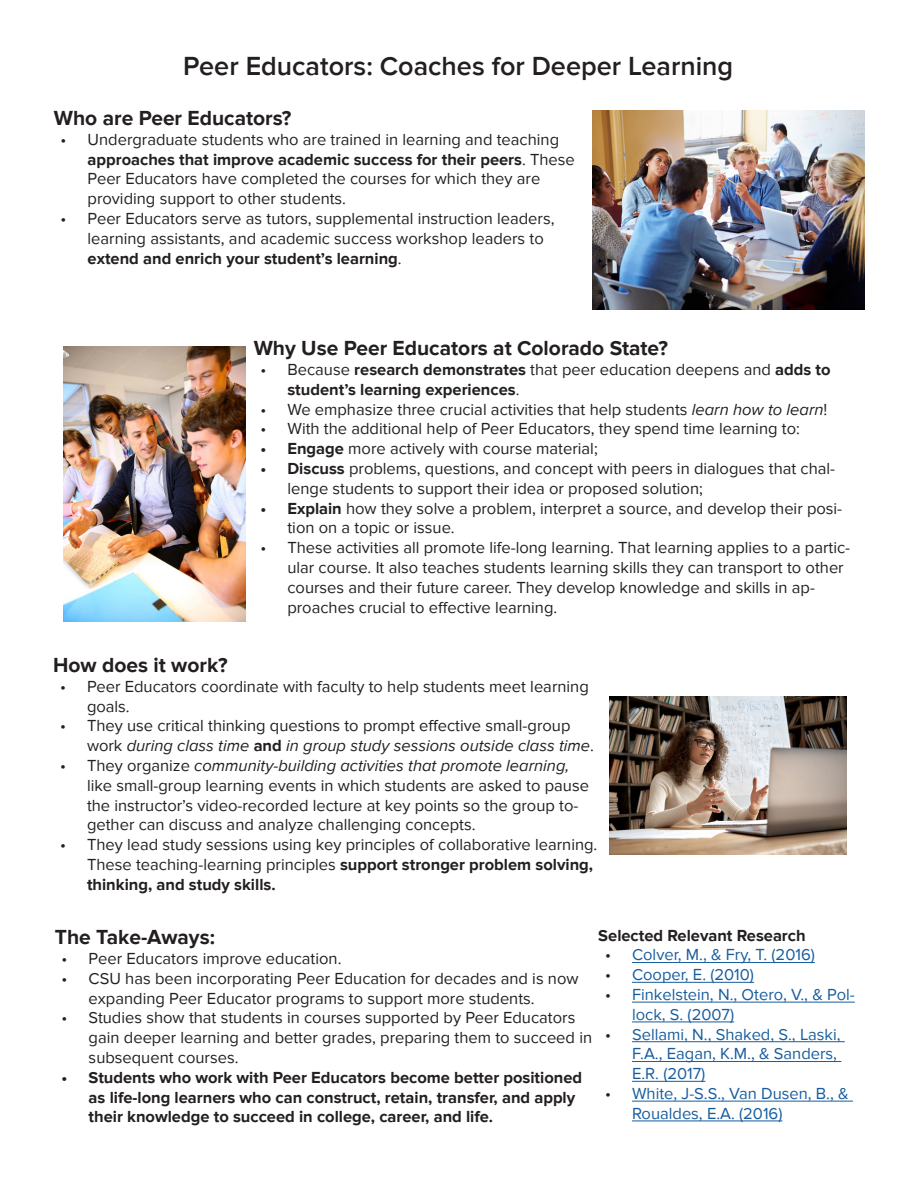
<style>
.page{position:relative;width:918px;height:1188px;background:#fff}
.page>*{position:absolute;margin:0;border:0;box-sizing:border-box;transform-origin:0 0}
.Proxima_Nova_18_SB{font:600 27px "Proxima Nova";color:#231f20}
.Proxima_Nova_14_B{font:700 21px "Proxima Nova";color:#231f20}
.t1{font:16.5px/19.8px "Proxima Nova";color:#231f20}
.Proxima_Nova_11_B{font:700 16.5px/19.8px "Proxima Nova";color:#231f20}
.t2{font:16.5px/19.8px "Proxima Nova";color:#175d9e}
.s1{font-weight:700}
.s2{font-weight:400}
.s3{font-style:italic}
.s4{color:#231f20}
</style>
<div class="page">
<img style="left:592px;top:111px;width:272px;height:198px">
<img style="left:63px;top:346px;width:182px;height:275px">
<hr style="left:632px;top:962px;width:183px;height:1px;background:#175d9e">
<hr style="left:632px;top:982px;width:122px;height:1px;background:#175d9e">
<hr style="left:632px;top:1002px;width:223px;height:1px;background:#175d9e">
<hr style="left:632px;top:1022px;width:102px;height:1px;background:#175d9e">
<hr style="left:632px;top:1041px;width:213px;height:1px;background:#175d9e">
<hr style="left:632px;top:1061px;width:209px;height:1px;background:#175d9e">
<hr style="left:632px;top:1081px;width:73px;height:1px;background:#175d9e">
<hr style="left:632px;top:1101px;width:221px;height:1px;background:#175d9e">
<hr style="left:632px;top:1121px;width:150px;height:1px;background:#175d9e">
<img style="left:610px;top:697px;width:236px;height:157px">
<h1 class="Proxima_Nova_18_SB" style="left:183px;top:51px;width:551px">Peer Educators: Coaches for Deeper Learning</h1>
<h2 class="Proxima_Nova_14_B" style="left:54px;top:106px;width:239px">Who are Peer Educators?</h2>
<p class="t1" style="left:88px;top:130px;width:489px;text-indent:-27px">• Undergraduate students who are trained in learning and teaching <span class="s1">approaches that improve academic success for their peers</span>. These Peer Educators have completed the courses for which they are providing support to other students.</p>
<p class="t1" style="left:88px;top:209px;width:468px;text-indent:-27px">• Peer Educators serve as tutors, supplemental instruction leaders, learning assistants, and academic success workshop leaders to <span class="s1">extend and enrich your student’s learning</span>.</p>
<h2 class="Proxima_Nova_14_B" style="left:254px;top:336px;width:416px">Why Use Peer Educators at Colorado State?</h2>
<p class="Proxima_Nova_11_B" style="left:287px;top:360px;width:545px;text-indent:-27px"><span class="s2">• Because</span> research demonstrates <span class="s2">that peer education deepens and</span> adds to student’s learning experiences<span class="s2">.</span></p>
<p class="t1" style="left:260px;top:400px;width:568px">• We emphasize three crucial activities that help students <span class="s3">learn how to learn</span>!</p>
<p class="t1" style="left:260px;top:419px;width:541px">• With the additional help of Peer Educators, they spend time learning to:</p>
<p class="t1" style="left:260px;top:439px;width:339px"><span class="s1">• Engage</span> more actively with course material;</p>
<p class="t1" style="left:287px;top:459px;width:549px;text-indent:-27px"><span class="s1">• Discuss</span> problems, questions, and concept with peers in dialogues that chal&shy;lenge students to support their idea or proposed solution;</p>
<p class="t1" style="left:287px;top:499px;width:556px;text-indent:-27px"><span class="s1">• Explain</span> how they solve a problem, interpret a source, and develop their posi&shy;tion on a topic or issue.</p>
<p class="t1" style="left:287px;top:538px;width:564px;text-indent:-27px">• These activities all promote life-long learning. That learning applies to a partic&shy;ular course. It also teaches students learning skills they can transport to other courses and their future career. They develop knowledge and skills in ap&shy;proaches crucial to effective learning.</p>
<h2 class="Proxima_Nova_14_B" style="left:53px;top:653px;width:176px">How does it work?</h2>
<p class="t1" style="left:87px;top:677px;width:503px;text-indent:-27px">• Peer Educators coordinate with faculty to help students meet learning goals.</p>
<p class="t1" style="left:87px;top:716px;width:509px;text-indent:-27px">• They use critical thinking questions to prompt effective small-group work <span class="s3">during class time</span> <span class="s1">and</span> <span class="s3">in group study sessions outside class time</span>.</p>
<p class="t1" style="left:87px;top:756px;width:503px;text-indent:-27px">• They organize <span class="s3">community-building activities that promote learning, </span>like small-group learning events in which students are asked to pause the instructor’s video-recorded lecture at key points so the group to&shy;gether can discuss and analyze challenging concepts.</p>
<p class="t1" style="left:87px;top:835px;width:512px;text-indent:-27px">• They lead study sessions using key principles of collaborative learning.<br>These teaching-learning principles <span class="s1">support stronger problem solving, thinking, and study skills.</span></p>
<h2 class="Proxima_Nova_14_B" style="left:55px;top:925px;width:162px">The Take-Aways:</h2>
<p class="t1" style="left:62px;top:949px;width:281px">• Peer Educators improve education.</p>
<p class="t1" style="left:89px;top:969px;width:491px;text-indent:-27px">• CSU has been incorporating Peer Education for decades and is now expanding Peer Educator programs to support more students.</p>
<p class="t1" style="left:89px;top:1008px;width:505px;text-indent:-27px">• Studies show that students in courses supported by Peer Educators gain deeper learning and better grades, preparing them to succeed in subsequent courses.</p>
<p class="Proxima_Nova_11_B" style="left:89px;top:1068px;width:495px;text-indent:-27px">• Students who work with Peer Educators become better positioned as life-long learners who can construct, retain, transfer, and apply their knowledge to succeed in college, career, and life.</p>
<h3 class="Proxima_Nova_11_B" style="left:598px;top:926px;width:209px">Selected Relevant Research</h3>
<p class="t2" style="left:605px;top:945px;width:211px"><span class="s4">•</span> Colver, M., &amp; Fry, T. (2016)</p>
<p class="t2" style="left:605px;top:965px;width:150px"><span class="s4">•</span> Cooper, E. (2010)</p>
<p class="t2" style="left:632px;top:985px;width:224px;text-indent:-27px"><span class="s4">•</span> Finkelstein, N., Otero, V., &amp; Pol&shy;lock, S. (2007)</p>
<p class="t2" style="left:632px;top:1025px;width:210px;text-indent:-27px"><span class="s4">•</span> Sellami, N., Shaked, S., Laski,<br>F.A., Eagan, K.M., &amp; Sanders,<br>E.R. (2017)</p>
<p class="t2" style="left:632px;top:1084px;width:218px;text-indent:-27px"><span class="s4">•</span> White, J-S.S., Van Dusen, B., &amp;<br>Roualdes, E.A. (2016)</p>
</div>
